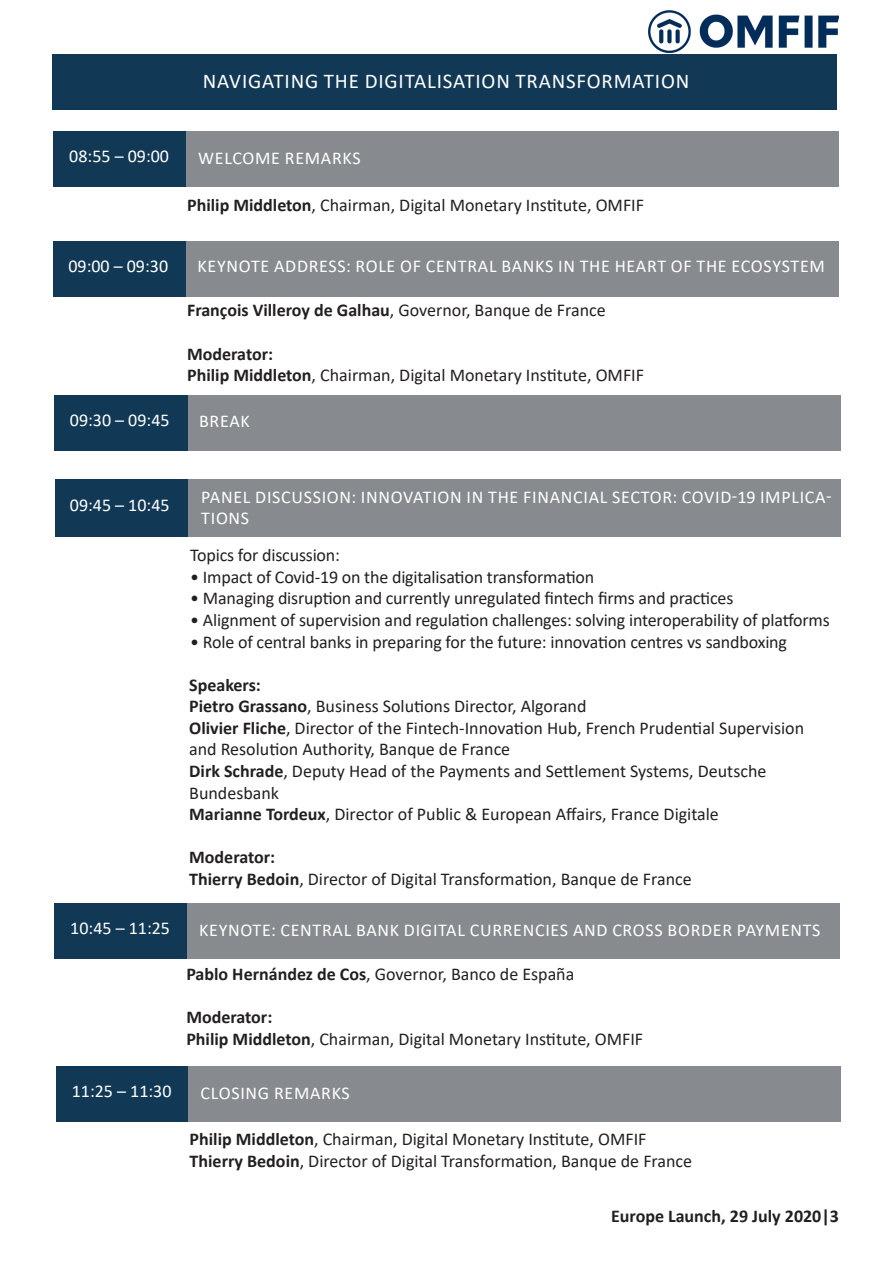
<style>
.page{position:relative;width:893px;height:1263px;background:#fff}
.page>*{position:absolute;margin:0;border:0;box-sizing:border-box;transform-origin:0 0}
.t1{font:21px "Calibri";letter-spacing:.04em;color:#fff}
.t2{font:18px/21.6px "Calibri";color:#231f20}
.t3{font:18px/21.6px "Calibri";letter-spacing:.04em;color:#fff}
.t4{font:700 18px "Calibri";color:#231f20}
.s1{font-weight:700}
.s2{font-weight:400}
</style>
<div class="page">
<img style="left:649px;top:10px;width:190px;height:43px">
<div style="left:53px;top:54px;width:784px;height:55px;background:#113955"></div>
<div style="left:53px;top:241px;width:133px;height:56px;background:#113955"></div>
<div style="left:186px;top:241px;width:653px;height:56px;background:#878b8f"></div>
<div style="left:53px;top:132px;width:133px;height:55px;background:#113955"></div>
<div style="left:186px;top:132px;width:652px;height:55px;background:#878b8f"></div>
<div style="left:55px;top:480px;width:133px;height:57px;background:#113955"></div>
<div style="left:188px;top:480px;width:652px;height:57px;background:#878b8f"></div>
<div style="left:54px;top:396px;width:134px;height:55px;background:#113955"></div>
<div style="left:188px;top:396px;width:652px;height:55px;background:#878b8f"></div>
<div style="left:54px;top:904px;width:133px;height:55px;background:#113955"></div>
<div style="left:187px;top:904px;width:652px;height:55px;background:#878b8f"></div>
<div style="left:56px;top:1066px;width:132px;height:55px;background:#113955"></div>
<div style="left:188px;top:1066px;width:653px;height:55px;background:#878b8f"></div>
<p class="t1" style="left:203px;top:66px;width:488px">NAVIGATING THE DIGITALISATION TRANSFORMATION</p>
<p class="t3" style="left:69px;top:145px;width:101px">08:55 – 09:00</p>
<p class="t3" style="left:198px;top:147px;width:164px">WELCOME REMARKS</p>
<p class="t2" style="left:187px;top:194px;width:458px"><span class="s1">Philip Middleton</span>, Chairman, Digital Monetary Institute, OMFIF</p>
<p class="t3" style="left:68px;top:255px;width:101px">09:00 – 09:30</p>
<p class="t3" style="left:198px;top:255px;width:629px">KEYNOTE ADDRESS: ROLE OF CENTRAL BANKS IN THE HEART OF THE ECOSYSTEM</p>
<p class="t4" style="left:187px;top:298px;width:420px">François Villeroy de Galhau<span class="s2">, Governor, Banque de France</span></p>
<p class="t4" style="left:187px;top:341px;width:87px">Moderator:</p>
<p class="t2" style="left:187px;top:364px;width:458px"><span class="s1">Philip Middleton</span>, Chairman, Digital Monetary Institute, OMFIF</p>
<p class="t3" style="left:70px;top:409px;width:101px">09:30 – 09:45</p>
<p class="t3" style="left:199px;top:409px;width:52px">BREAK</p>
<p class="t3" style="left:70px;top:494px;width:101px">09:45 – 10:45</p>
<p class="t3" style="left:201px;top:485px;width:632px">PANEL DISCUSSION: INNOVATION IN THE FINANCIAL SECTOR: COVID-19 IMPLICA-<br>TIONS</p>
<p class="t2" style="left:190px;top:544px;width:151px">Topics for discussion:</p>
<p class="t2" style="left:190px;top:566px;width:406px">• Impact of Covid-19 on the digitalisation transformation</p>
<p class="t2" style="left:190px;top:587px;width:545px">• Managing disruption and currently unregulated fintech firms and practices</p>
<p class="t2" style="left:190px;top:609px;width:641px">• Alignment of supervision and regulation challenges: solving interoperability of platforms</p>
<p class="t2" style="left:190px;top:630px;width:598px">• Role of central banks in preparing for the future: innovation centres vs sandboxing</p>
<p class="t4" style="left:189px;top:672px;width:73px">Speakers:</p>
<p class="t2" style="left:189px;top:695px;width:399px"><span class="s1">Pietro Grassano</span>, Business Solutions Director, Algorand</p>
<p class="t2" style="left:189px;top:717px;width:616px"><span class="s1">Olivier Fliche</span>, Director of the Fintech-Innovation Hub, French Prudential Supervision and Resolution Authority, Banque de France</p>
<p class="t2" style="left:189px;top:760px;width:579px"><span class="s1">Dirk Schrade</span>, Deputy Head of the Payments and Settlement Systems, Deutsche<br>Bundesbank</p>
<p class="t2" style="left:189px;top:803px;width:531px"><span class="s1">Marianne Tordeux</span>, Director of Public &amp; European Affairs, France Digitale</p>
<p class="t4" style="left:189px;top:845px;width:87px">Moderator:</p>
<p class="t2" style="left:189px;top:868px;width:504px"><span class="s1">Thierry Bedoin</span>, Director of Digital Transformation, Banque de France</p>
<p class="t3" style="left:70px;top:917px;width:101px">10:45 – 11:25</p>
<p class="t3" style="left:199px;top:919px;width:623px">KEYNOTE: CENTRAL BANK DIGITAL CURRENCIES AND CROSS BORDER PAYMENTS</p>
<p class="t2" style="left:186px;top:963px;width:389px"><span class="s1">Pablo Hernández de Cos</span>, Governor, Banco de España</p>
<p class="t4" style="left:186px;top:1004px;width:87px">Moderator:</p>
<p class="t2" style="left:186px;top:1028px;width:458px"><span class="s1">Philip Middleton</span>, Chairman, Digital Monetary Institute, OMFIF</p>
<p class="t3" style="left:72px;top:1080px;width:101px">11:25 – 11:30</p>
<p class="t3" style="left:201px;top:1082px;width:151px">CLOSING REMARKS</p>
<p class="t2" style="left:190px;top:1128px;width:458px"><span class="s1">Philip Middleton</span>, Chairman, Digital Monetary Institute, OMFIF</p>
<p class="t2" style="left:190px;top:1150px;width:504px"><span class="s1">Thierry Bedoin</span>, Director of Digital Transformation, Banque de France</p>
<p class="t4" style="left:611px;top:1204px;width:229px">Europe Launch, 29 July 2020|3</p>
</div>
